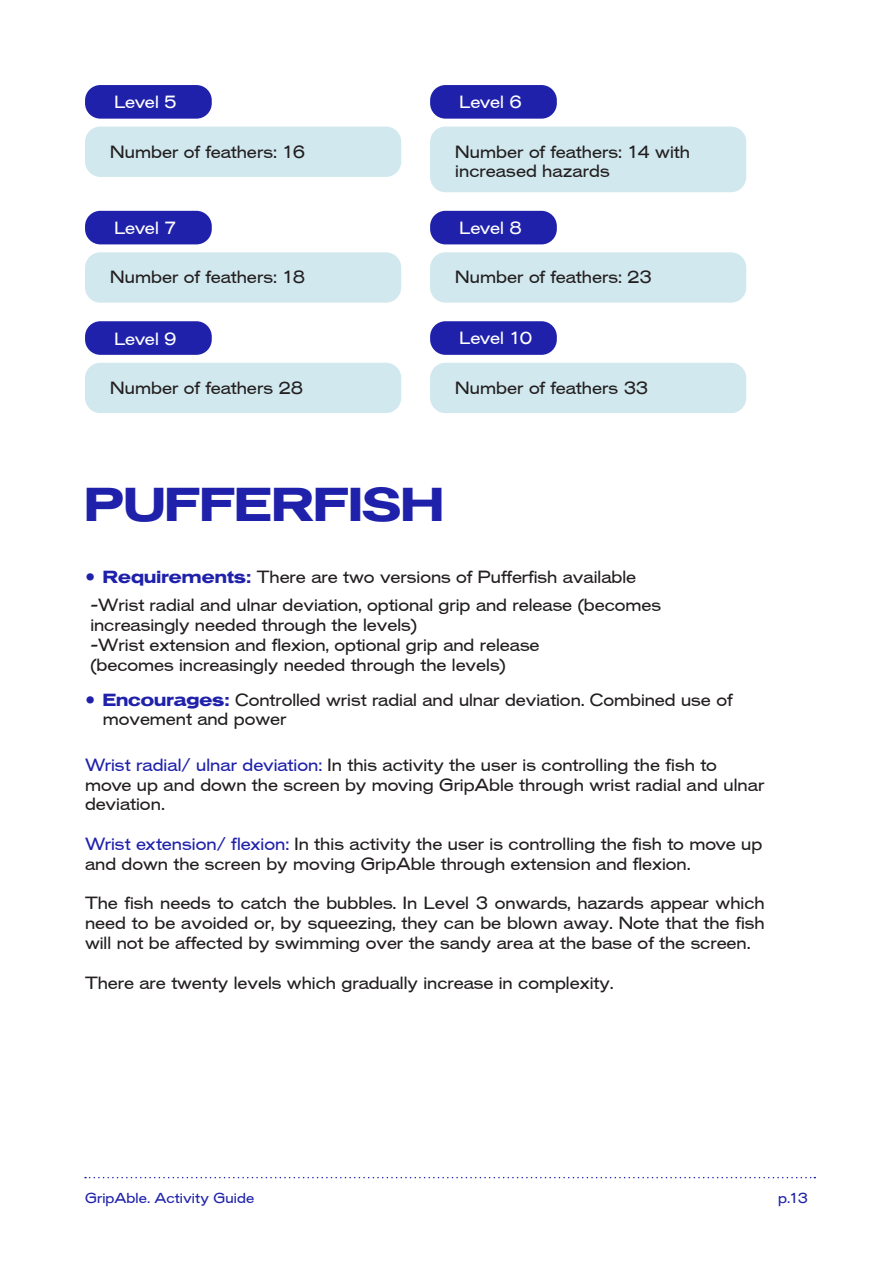
<style>
.page{position:relative;width:893px;height:1263px;background:#fff}
.page>*{position:absolute;margin:0;border:0;box-sizing:border-box;transform-origin:0 0}
.t1{font:700 expanded 38.1px "OPTI Venus";letter-spacing:-.01em;color:#1f21ab}
.Texto_corrido{font:500 expanded 16.5px/19.8px "Venus SBOP";color:#231f20}
.t2{font:500 expanded 16.5px/19.8px "Venus SBOP";color:#221e1f}
.Texto_corrido-2{font:500 expanded 16.5px "Venus SBOP";letter-spacing:-.025em;color:#fff}
.t3{font:500 expanded 13.5px "Venus SBOP";letter-spacing:.01em;color:#1f21ab}
.s1{font-weight:700;color:#1f21ab}
.s2{color:#1f21ab}
</style>
<div class="page">
<svg style="left:85px;top:1177px;width:730px;height:1px"></svg>
<div style="left:85px;top:127px;width:316px;height:50px;background:#d0e8ee;border-radius:15px"></div>
<div style="left:85px;top:252px;width:316px;height:51px;background:#d0e8ee;border-radius:15px"></div>
<div style="left:85px;top:363px;width:316px;height:50px;background:#d0e8ee;border-radius:15px"></div>
<div style="left:430px;top:127px;width:316px;height:65px;background:#d0e8ee;border-radius:15px"></div>
<div style="left:430px;top:252px;width:316px;height:51px;background:#d0e8ee;border-radius:15px"></div>
<div style="left:430px;top:363px;width:316px;height:50px;background:#d0e8ee;border-radius:15px"></div>
<div style="left:85px;top:85px;width:127px;height:34px;background:#1f21ab;border-radius:15px"></div>
<div style="left:85px;top:211px;width:127px;height:33px;background:#1f21ab;border-radius:15px"></div>
<div style="left:85px;top:321px;width:127px;height:34px;background:#1f21ab;border-radius:15px"></div>
<div style="left:430px;top:85px;width:127px;height:34px;background:#1f21ab;border-radius:15px"></div>
<div style="left:430px;top:211px;width:127px;height:33px;background:#1f21ab;border-radius:15px"></div>
<div style="left:430px;top:321px;width:127px;height:34px;background:#1f21ab;border-radius:15px"></div>
<p class="Texto_corrido-2" style="left:114px;top:93px;width:64px">Level 5</p>
<p class="Texto_corrido-2" style="left:459px;top:92px;width:64px">Level 6</p>
<p class="Texto_corrido" style="left:110px;top:142px;width:196px">Number of feathers: 16</p>
<p class="Texto_corrido" style="left:455px;top:142px;width:236px">Number of feathers: 14 with increased hazards</p>
<p class="Texto_corrido-2" style="left:114px;top:218px;width:64px">Level 7</p>
<p class="Texto_corrido-2" style="left:459px;top:218px;width:64px">Level 8</p>
<p class="Texto_corrido" style="left:110px;top:268px;width:196px">Number of feathers: 18</p>
<p class="Texto_corrido" style="left:455px;top:268px;width:198px">Number of feathers: 23</p>
<p class="Texto_corrido-2" style="left:114px;top:329px;width:64px">Level 9</p>
<p class="Texto_corrido-2" style="left:459px;top:328px;width:74px">Level 10</p>
<p class="Texto_corrido" style="left:110px;top:378px;width:195px">Number of feathers 28</p>
<p class="Texto_corrido" style="left:455px;top:378px;width:195px">Number of feathers 33</p>
<p class="t1" style="left:85px;top:477px;width:360px">PUFFERFISH</p>
<p class="Texto_corrido" style="left:84px;top:567px;width:553px"><span class="s1">• Requirements:</span> There are two versions of Pufferfish available</p>
<p class="t2" style="left:90px;top:595px;width:572px">-Wrist radial and ulnar deviation, optional grip and release (becomes increasingly needed through the levels)<br>-Wrist extension and flexion, optional grip and release<br>(becomes increasingly needed through the levels)</p>
<p class="Texto_corrido" style="left:103px;top:690px;width:631px;text-indent:-18px"><span class="s1">• Encourages:</span> Controlled wrist radial and ulnar deviation. Combined use of movement and power</p>
<p class="Texto_corrido" style="left:85px;top:755px;width:681px"><span class="s2">Wrist radial/ ulnar deviation:</span> In this activity the user is controlling the fish to move up and down the screen by moving GripAble through wrist radial and ulnar deviation.</p>
<p class="Texto_corrido" style="left:85px;top:834px;width:679px"><span class="s2">Wrist extension/ flexion:</span> In this activity the user is controlling the fish to move up and down the screen by moving GripAble through extension and flexion.</p>
<p class="Texto_corrido" style="left:85px;top:893px;width:681px;text-align:justify">The fish needs to catch the bubbles. In Level 3 onwards, hazards appear which need to be avoided or, by squeezing, they can be blown away. Note that the fish will not be affected by swimming over the sandy area at the base of the screen.</p>
<p class="Texto_corrido" style="left:85px;top:973px;width:530px">There are twenty levels which gradually increase in complexity.</p>
<p class="t3" style="left:85px;top:1190px;width:171px">GripAble. Activity Guide</p>
<p class="t3" style="left:778px;top:1190px;width:31px">p.13</p>
</div>
